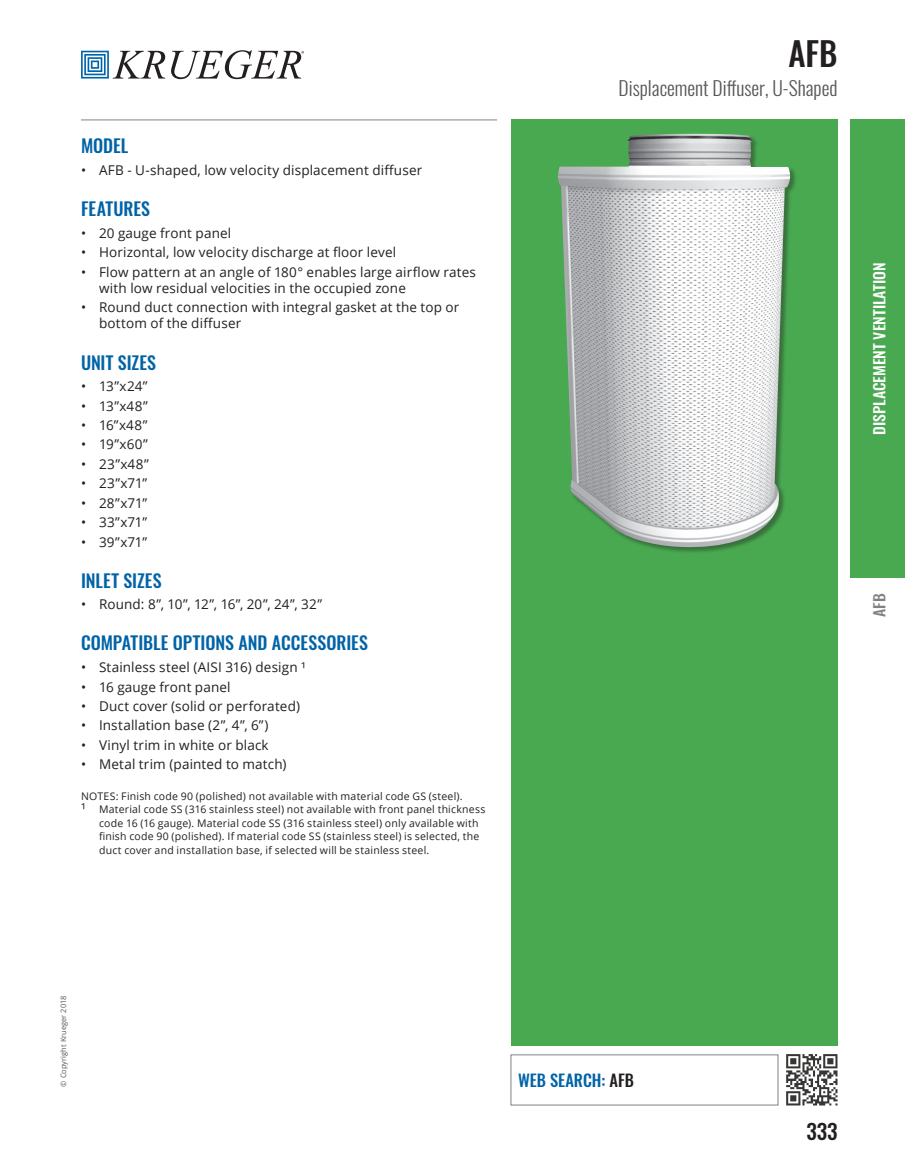
<style>
.page{position:relative;width:905px;height:1175px;background:#fff}
.page>*{position:absolute;margin:0;border:0;box-sizing:border-box;transform-origin:0 0}
.t1{font:500 33px "Oswald";color:#231f20}
.t2{font:500 21px "Oswald";color:#231f20}
.t3{font:300 19.5px "Oswald";color:#57585a}
.t4{font:500 18px "Oswald";color:#0163a7}
.t5{font:500 16.5px "Oswald";color:#0163a7}
.t6{font:500 15px "Oswald";color:#fff;scale:1.05 1}
.t7{font:500 15px "Oswald";color:#808285;scale:1.05 1}
.t8{font:13.5px/16.2px "Open Sans";letter-spacing:.01em;color:#231f20}
.t9{font:10.5px "Open Sans";letter-spacing:.02em;color:#231f20}
.t10{font:7.5px "Open Sans";color:#57585a}
.s1{font-size:13.5px}
.s2{color:#231f20}
</style>
<div class="page">
<svg style="left:81px;top:51px;width:84px;height:28px"></svg>
<svg style="left:171px;top:50px;width:133px;height:29px"></svg>
<hr style="left:81px;top:120px;width:416px;height:1px;background:#808285">
<div style="left:850px;top:120px;width:54px;height:458px;background:#48a950"></div>
<div style="left:510px;top:120px;width:327px;height:926px;background:#48a950"></div>
<img style="left:778px;top:1054px;width:60px;height:52px">
<div style="left:510px;top:1054px;width:268px;height:51px;border:1px solid #808285"></div>
<div style="left:557px;top:134px;width:239px;height:419px;background:#231f20;opacity:.4"></div>
<img style="left:557px;top:134px;width:233px;height:415px">
<h3 class="t4" style="left:81px;top:133px;width:49px">MODEL</h3>
<p class="t8" style="left:81px;top:162px;width:343px">• AFB - U-shaped, low velocity displacement diffuser</p>
<h3 class="t4" style="left:81px;top:196px;width:71px">FEATURES</h3>
<p class="t8" style="left:81px;top:224px;width:152px">• 20 gauge front panel</p>
<p class="t8" style="left:81px;top:244px;width:317px">• Horizontal, low velocity discharge at floor level</p>
<p class="t8" style="left:99px;top:263px;width:378px;text-indent:-18px">• Flow pattern at an angle of 180° enables large airflow rates with low residual velocities in the occupied zone</p>
<p class="t8" style="left:99px;top:299px;width:362px;text-indent:-18px">• Round duct connection with integral gasket at the top or bottom of the diffuser</p>
<h3 class="t4" style="left:81px;top:349px;width:77px">UNIT SIZES</h3>
<p class="t8" style="left:81px;top:378px;width:68px">• 13”x24”</p>
<p class="t8" style="left:81px;top:397px;width:68px">• 13”x48”</p>
<p class="t8" style="left:81px;top:417px;width:68px">• 16”x48”</p>
<p class="t8" style="left:81px;top:436px;width:68px">• 19”x60”</p>
<p class="t8" style="left:81px;top:455px;width:69px">• 23”x48”</p>
<p class="t8" style="left:81px;top:475px;width:68px">• 23”x71”</p>
<p class="t8" style="left:81px;top:494px;width:68px">• 28”x71”</p>
<p class="t8" style="left:81px;top:514px;width:68px">• 33”x71”</p>
<p class="t8" style="left:81px;top:533px;width:68px">• 39”x71”</p>
<h3 class="t4" style="left:81px;top:568px;width:82px">INLET SIZES</h3>
<p class="t8" style="left:81px;top:596px;width:242px">• Round: 8”, 10”, 12”, 16”, 20”, 24”, 32”</p>
<h3 class="t4" style="left:81px;top:630px;width:288px">COMPATIBLE OPTIONS AND ACCESSORIES</h3>
<p class="t8" style="left:81px;top:658px;width:226px">• Stainless steel (AISI 316) design ¹</p>
<p class="t8" style="left:81px;top:678px;width:151px">• 16 gauge front panel</p>
<p class="t8" style="left:81px;top:697px;width:220px">• Duct cover (solid or perforated)</p>
<p class="t8" style="left:81px;top:717px;width:189px">• Installation base (2”, 4”, 6”)</p>
<p class="t8" style="left:81px;top:736px;width:189px">• Vinyl trim in white or black</p>
<p class="t8" style="left:81px;top:756px;width:207px">• Metal trim (painted to match)</p>
<p class="t9" style="left:81px;top:788px;width:383px">NOTES: Finish code 90 (polished) not available with material code GS (steel).</p>
<p class="t9" style="left:81px;top:802px;width:406px"><span class="s1">¹</span> Material code SS (316 stainless steel) not available with front panel thickness</p>
<p class="t9" style="left:99px;top:815px;width:381px">code 16 (16 gauge). Material code SS (316 stainless steel) only available with</p>
<p class="t9" style="left:99px;top:829px;width:382px">finish code 90 (polished). If material code SS (stainless steel) is selected, the</p>
<p class="t9" style="left:99px;top:842px;width:332px">duct cover and installation base, if selected will be stainless steel.</p>
<h1 class="t1" style="left:788px;top:30px;width:51px">AFB</h1>
<h3 class="t3" style="left:618px;top:75px;width:220px">Displacement Diffuser, U-Shaped</h3>
<p class="t6" style="left:868px;top:435px;width:166px;rotate:-90deg">DISPLACEMENT VENTILATION</p>
<p class="t7" style="left:868px;top:617px;width:24px;rotate:-90deg">AFB</p>
<p class="t10" style="left:58px;top:1086px;width:93px;rotate:-90deg">© Copyright Krueger 2018</p>
<p class="t5" style="left:518px;top:1069px;width:117px">WEB SEARCH: <span class="s2">AFB</span></p>
<h2 class="t2" style="left:806px;top:1116px;width:32px">333</h2>
</div>
